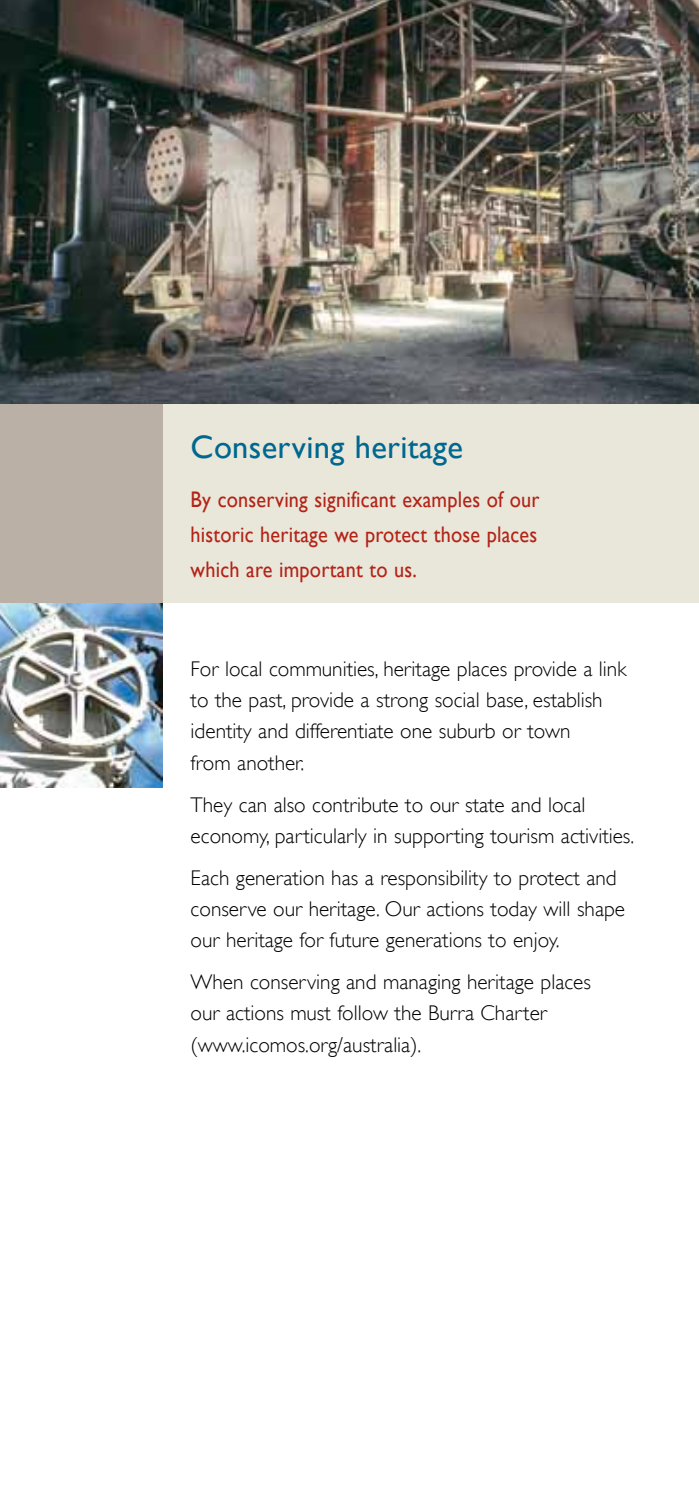
<style>
.page{position:relative;width:699px;height:1489px;background:#fff}
.page>*{position:absolute;margin:0;border:0;box-sizing:border-box;transform-origin:0 0}
.t1{font:32.5px "Gill Sans";letter-spacing:.01em;color:#00678f}
.t2{font:22.5px/35px "Gill Sans";letter-spacing:.01em;color:#b32317;text-align:justify;scale:.9 1}
.t3{font:300 21.25px/31.2px "Gill Sans";color:#000}
</style>
<div class="page">
<img style="left:0;top:0;width:699px;height:404px">
<img style="left:0;top:602px;width:162px;height:185px">
<div style="left:162px;top:404px;width:537px;height:198px;background:#e9e7da"></div>
<div style="left:0;top:404px;width:162px;height:198px;background:#bbb0a6"></div>
<h1 class="t1" style="left:191px;top:427px;width:274px">Conserving heritage</h1>
<p class="t2" style="left:191px;top:481px;width:389px">By conserving significant examples of our historic heritage we protect those places which are important to us.</p>
<p class="t3" style="left:191px;top:653px;width:437px">For local communities, heritage places provide a link to the past, provide a strong social base, establish identity and differentiate one suburb or town<br>from another.</p>
<p class="t3" style="left:191px;top:788px;width:445px">They can also contribute to our state and local economy, particularly in supporting tourism activities.</p>
<p class="t3" style="left:191px;top:861px;width:436px">Each generation has a responsibility to protect and conserve our heritage. Our actions today will shape our heritage for future generations to enjoy.</p>
<p class="t3" style="left:191px;top:966px;width:402px">When conserving and managing heritage places our actions must follow the Burra Charter (www.icomos.org/australia).</p>
</div>
